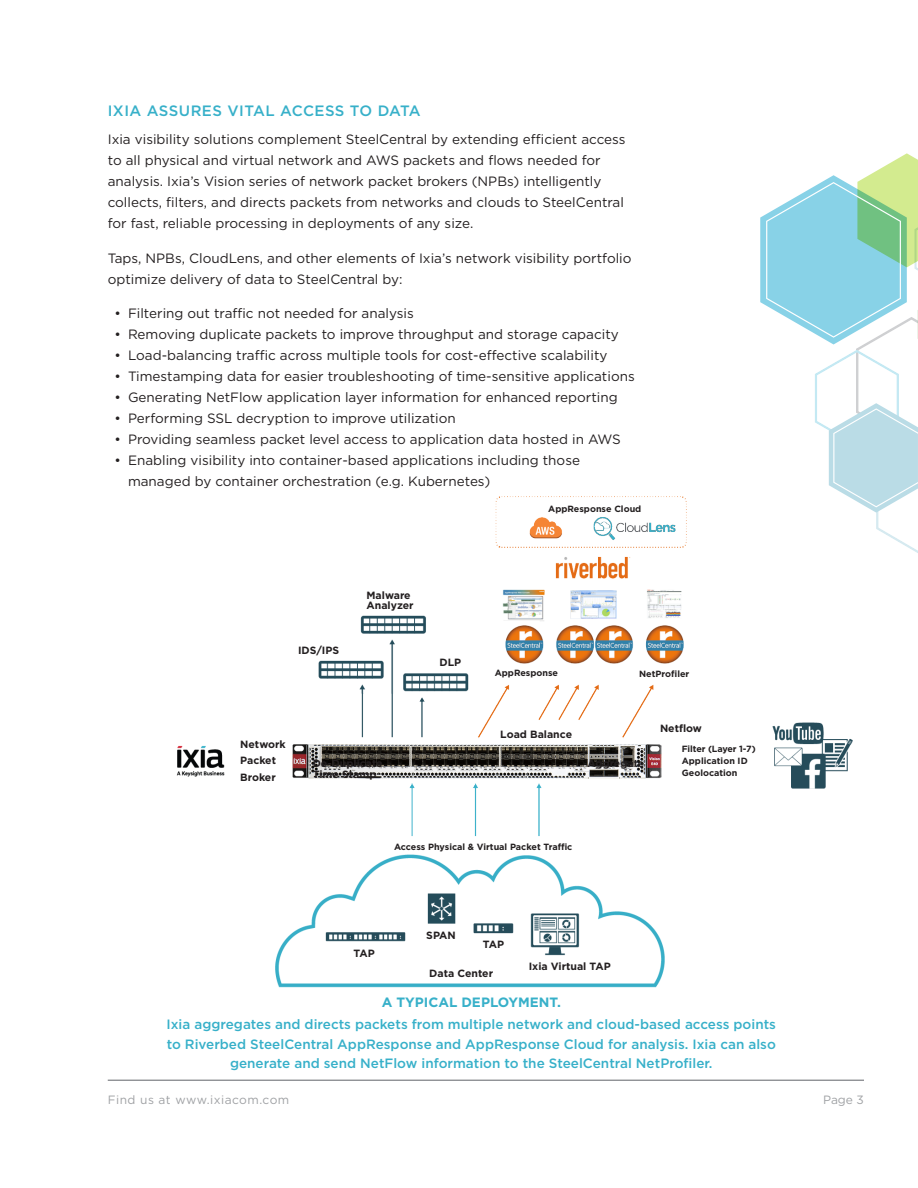
<style>
.page{position:relative;width:918px;height:1188px;background:#fff}
.page>*{position:absolute;margin:0;border:0;box-sizing:border-box;transform-origin:0 0}
.headline_-_level_1{font:500 15px "Gotham";letter-spacing:.03em;color:#37b0c9}
.body_copy{font:13.5px/21px "Gotham";color:#231f20}
.chart_header{font:500 13.5px/19.5px "Gotham";color:#37b0c9;text-align:center}
.chart_header-2{font:700 13.5px "Gotham";color:#37b0c9}
.t1{font:12px "Gotham";letter-spacing:.04em;color:#9fa1a4}
.table_copy{font:700 10.5px/16.5px "Gotham";color:#231f20}
.table_copy-2{font:700 9px "Gotham";color:#231f20}
</style>
<div class="page">
<img style="left:176px;top:496px;width:677px;height:492px">
<hr style="left:108px;top:1080px;width:756px;height:1px;background:#606369">
<svg style="left:760px;top:153px;width:158px;height:402px"></svg>
<p class="headline_-_level_1" style="left:108px;top:101px;width:314px">IXIA ASSURES VITAL ACCESS TO DATA</p>
<p class="body_copy" style="left:108px;top:129px;width:519px">Ixia visibility solutions complement SteelCentral by extending efficient access to all physical and virtual network and AWS packets and flows needed for analysis. Ixia’s Vision series of network packet brokers (NPBs) intelligently collects, filters, and directs packets from networks and clouds to SteelCentral for fast, reliable processing in deployments of any size.</p>
<p class="body_copy" style="left:108px;top:247px;width:525px">Taps, NPBs, CloudLens, and other elements of Ixia’s network visibility portfolio optimize delivery of data to SteelCentral by:</p>
<p class="body_copy" style="left:115px;top:303px;width:301px">• Filtering out traffic not needed for analysis</p>
<p class="body_copy" style="left:115px;top:324px;width:506px">• Removing duplicate packets to improve throughput and storage capacity</p>
<p class="body_copy" style="left:115px;top:345px;width:494px">• Load-balancing traffic across multiple tools for cost-effective scalability</p>
<p class="body_copy" style="left:115px;top:366px;width:522px">• Timestamping data for easier troubleshooting of time-sensitive applications</p>
<p class="body_copy" style="left:115px;top:387px;width:505px">• Generating NetFlow application layer information for enhanced reporting</p>
<p class="body_copy" style="left:115px;top:408px;width:343px">• Performing SSL decryption to improve utilization</p>
<p class="body_copy" style="left:115px;top:429px;width:508px">• Providing seamless packet level access to application data hosted in AWS</p>
<p class="body_copy" style="left:128px;top:450px;width:454px;text-indent:-14px">• Enabling visibility into container-based applications including those managed by container orchestration (e.g. Kubernetes)</p>
<p class="table_copy-2" style="left:548px;top:503px;width:95px">AppResponse Cloud</p>
<p class="table_copy" style="left:298px;top:642px;width:43px">IDS/IPS</p>
<p class="table_copy" style="left:367px;top:590px;width:49px;line-height:10.5px">Malware<br>Analyzer</p>
<p class="table_copy" style="left:439px;top:654px;width:23px">DLP</p>
<p class="table_copy-2" style="left:495px;top:667px;width:65px">AppResponse</p>
<p class="table_copy-2" style="left:639px;top:668px;width:52px">NetProfiler</p>
<p class="table_copy" style="left:240px;top:736px;width:47px">Network<br>Packet<br>Broker</p>
<p class="table_copy" style="left:500px;top:726px;width:73px">Load Balance</p>
<p class="table_copy" style="left:313px;top:758px;width:71px;line-height:10.5px">De-Duplicate<br>Time Stamp</p>
<p class="table_copy" style="left:588px;top:755px;width:58px">Aggregate</p>
<p class="table_copy" style="left:660px;top:720px;width:44px">Netflow</p>
<p class="table_copy-2" style="left:682px;top:743px;width:75px">Filter (Layer 1-7)</p>
<p class="table_copy-2" style="left:682px;top:755px;width:67px">Application ID</p>
<p class="table_copy-2" style="left:682px;top:767px;width:57px">Geolocation</p>
<p class="table_copy-2" style="left:394px;top:841px;width:180px">Access Physical &amp; Virtual Packet Traffic</p>
<p class="table_copy" style="left:354px;top:945px;width:23px">TAP</p>
<p class="table_copy" style="left:426px;top:927px;width:31px">SPAN</p>
<p class="table_copy" style="left:483px;top:936px;width:23px">TAP</p>
<p class="table_copy" style="left:429px;top:965px;width:65px">Data Center</p>
<p class="table_copy" style="left:529px;top:958px;width:84px">Ixia Virtual TAP</p>
<p class="chart_header-2" style="left:382px;top:993px;width:181px">A TYPICAL DEPLOYMENT.</p>
<p class="chart_header" style="left:167px;top:1014px;width:611px">Ixia aggregates and directs packets from multiple network and cloud-based access points to Riverbed SteelCentral AppResponse and AppResponse Cloud for analysis. Ixia can also generate and send NetFlow information to the SteelCentral NetProfiler.</p>
<p class="t1" style="left:108px;top:1092px;width:183px">Find us at www.ixiacom.com</p>
<p class="t1" style="left:823px;top:1092px;width:42px">Page 3</p>
</div>
